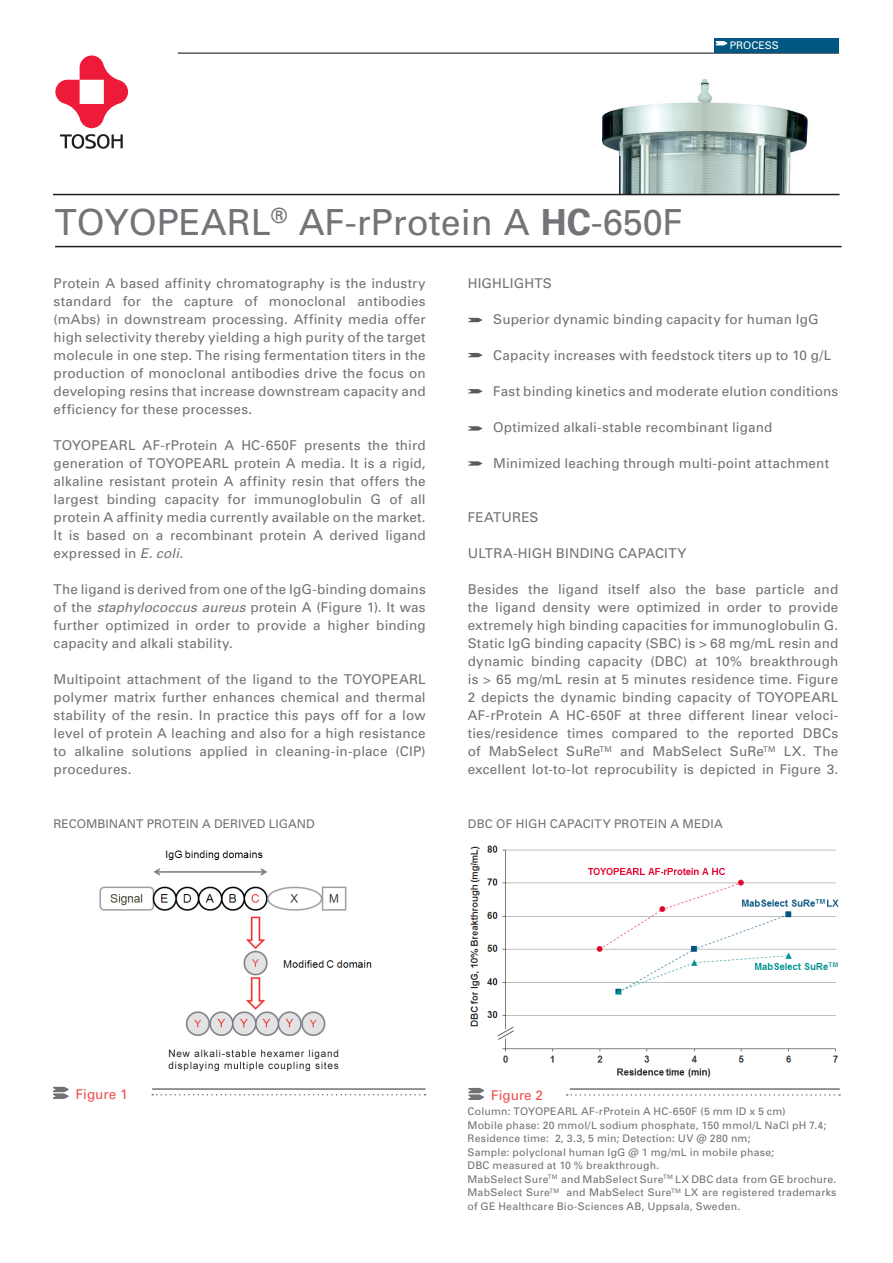
<style>
.page{position:relative;width:893px;height:1263px;background:#fff}
.page>*{position:absolute;margin:0;border:0;box-sizing:border-box;transform-origin:0 0}
.t1{font:36px "Univers";color:#727477}
.Fliesstext{font:13.5px/18px "Univers";letter-spacing:.015em;color:#717275;text-align:justify}
.Headers_Fliesstext{font:13.5px "Univers";letter-spacing:.01em;color:#717275}
.Fliesstext-2{font:13.5px "Univers";color:#ef4d4e}
.Headers_-_Figures{font:12px "Univers";color:#717275}
.Headers_-_Figures-2{font:12px "Univers";letter-spacing:.02em;color:#717275}
.Legende_-_Figures{font:10.5px/13.5px "Univers";letter-spacing:.025em;color:#717275}
.t2{font:10.5px "Univers";color:#fff}
.s1{font-weight:700}
.s2{font-style:italic}
</style>
<div class="page">
<img style="left:529px;top:79px;width:311px;height:116px">
<svg style="left:55px;top:55px;width:73px;height:94px"></svg>
<hr style="left:178px;top:52px;width:661px;height:2px;background:#5a5a5d">
<hr style="left:53px;top:194px;width:786px;height:1px;background:#231f20">
<hr style="left:55px;top:246px;width:787px;height:1px;background:#231f20">
<div style="left:715px;top:38px;width:124px;height:15px;background:#005882"></div>
<svg style="left:716px;top:41px;width:11px;height:4px"></svg>
<svg style="left:468px;top:318px;width:15px;height:4px"></svg>
<svg style="left:468px;top:353px;width:15px;height:4px"></svg>
<svg style="left:468px;top:389px;width:15px;height:4px"></svg>
<svg style="left:468px;top:426px;width:15px;height:5px"></svg>
<svg style="left:468px;top:461px;width:15px;height:5px"></svg>
<img style="left:100px;top:850px;width:272px;height:222px">
<svg style="left:53px;top:1087px;width:16px;height:12px"></svg>
<hr style="left:152px;top:1088px;width:274px;height:2px;background:#717275">
<svg style="left:152px;top:1094px;width:273px;height:1px"></svg>
<img style="left:470px;top:845px;width:369px;height:233px">
<svg style="left:468px;top:1088px;width:16px;height:12px"></svg>
<hr style="left:570px;top:1088px;width:270px;height:2px;background:#717275">
<svg style="left:567px;top:1094px;width:273px;height:2px"></svg>
<p class="t2" style="left:730px;top:39px;width:51px">PROCESS</p>
<p class="t1" style="left:55px;top:200px;width:629px">TOYOPEARL<sup>®</sup> AF-rProtein A <span class="s1">HC</span>-650F</p>
<p class="Fliesstext" style="left:54px;top:274px;width:374px">Protein A based affinity chromatography is the industry standard for the capture of monoclonal antibodies (mAbs) in downstream processing. Affinity media offer high selectivity thereby yielding a high purity of the target molecule in one step. The rising fermentation titers in the production of monoclonal antibodies drive the focus on developing resins that increase downstream capacity and efficiency for these processes.</p>
<p class="Fliesstext" style="left:54px;top:436px;width:374px">TOYOPEARL AF-rProtein A HC-650F presents the third generation of TOYOPEARL protein A media. It is a rigid, alkaline resistant protein A affinity resin that offers the largest binding capacity for immunoglobulin G of all protein A affinity media currently available on the market.<br>It is based on a recombinant protein A derived ligand expressed in <span class="s2">E. coli</span>.</p>
<p class="Fliesstext" style="left:54px;top:580px;width:374px">The ligand is derived from one of the IgG-binding domains of the <span class="s2">staphylococcus aureus</span> protein A (Figure 1). It was further optimized in order to provide a higher binding capacity and alkali stability.</p>
<p class="Fliesstext" style="left:54px;top:670px;width:374px">Multipoint attachment of the ligand to the TOYOPEARL polymer matrix further enhances chemical and thermal stability of the resin. In practice this pays off for a low level of protein A leaching and also for a high resistance to alkaline solutions applied in cleaning-in-place (CIP) procedures.</p>
<p class="Headers_-_Figures" style="left:53px;top:816px;width:263px">RECOMBINANT PROTEIN A DERIVED LIGAND</p>
<p class="Headers_Fliesstext" style="left:468px;top:275px;width:86px">HIGHLIGHTS</p>
<p class="Fliesstext" style="left:493px;top:310px;width:327px">Superior dynamic binding capacity for human IgG</p>
<p class="Fliesstext" style="left:493px;top:346px;width:339px">Capacity increases with feedstock titers up to 10 g/L</p>
<p class="Fliesstext" style="left:493px;top:382px;width:346px">Fast binding kinetics and moderate elution conditions</p>
<p class="Fliesstext" style="left:493px;top:418px;width:281px">Optimized alkali-stable recombinant ligand</p>
<p class="Fliesstext" style="left:493px;top:454px;width:337px">Minimized leaching through multi-point attachment</p>
<p class="Headers_Fliesstext" style="left:468px;top:509px;width:72px">FEATURES</p>
<p class="Headers_Fliesstext" style="left:468px;top:545px;width:220px">ULTRA-HIGH BINDING CAPACITY</p>
<p class="Fliesstext" style="left:468px;top:580px;width:372px">Besides the ligand itself also the base particle and the ligand density were optimized in order to provide extremely high binding capacities for immunoglobulin G.<br>Static IgG binding capacity (SBC) is &gt; 68 mg/mL resin and dynamic binding capacity (DBC) at 10% breakthrough is &gt; 65 mg/mL resin at 5 minutes residence time. Figure 2 depicts the dynamic binding capacity of TOYOPEARL AF-rProtein A HC-650F at three different linear veloci&shy;ties/residence times compared to the reported DBCs of MabSelect SuRe<sup>TM</sup> and MabSelect SuRe<sup>TM</sup> LX. The excellent lot-to-lot reprocubility is depicted in Figure 3.</p>
<p class="Headers_-_Figures-2" style="left:468px;top:816px;width:256px">DBC OF HIGH CAPACITY PROTEIN A MEDIA</p>
<p class="Fliesstext-2" style="left:76px;top:1085px;width:53px">Figure 1</p>
<p class="Fliesstext-2" style="left:491px;top:1086px;width:53px">Figure 2</p>
<p class="Legende_-_Figures" style="left:467px;top:1104px;width:320px">Column: TOYOPEARL AF-rProtein A HC-650F (5 mm ID x 5 cm)</p>
<p class="Legende_-_Figures" style="left:467px;top:1118px;width:360px">Mobile phase: 20 mmol/L sodium phosphate, 150 mmol/L NaCl pH 7.4;<br>Residence time: 2, 3.3, 5 min; Detection: UV @ 280 nm;</p>
<p class="Legende_-_Figures" style="left:467px;top:1145px;width:308px">Sample: polyclonal human IgG @ 1 mg/mL in mobile phase;</p>
<p class="Legende_-_Figures" style="left:467px;top:1158px;width:193px">DBC measured at 10 % breakthrough.</p>
<p class="Legende_-_Figures" style="left:467px;top:1172px;width:371px;text-align:justify">MabSelect Sure<sup>TM</sup> and MabSelect Sure<sup>TM</sup> LX DBC data from GE brochure.<br>MabSelect Sure<sup>TM</sup> and MabSelect Sure<sup>TM</sup> LX are registered trademarks of GE Healthcare Bio-Sciences AB, Uppsala, Sweden.</p>
</div>
